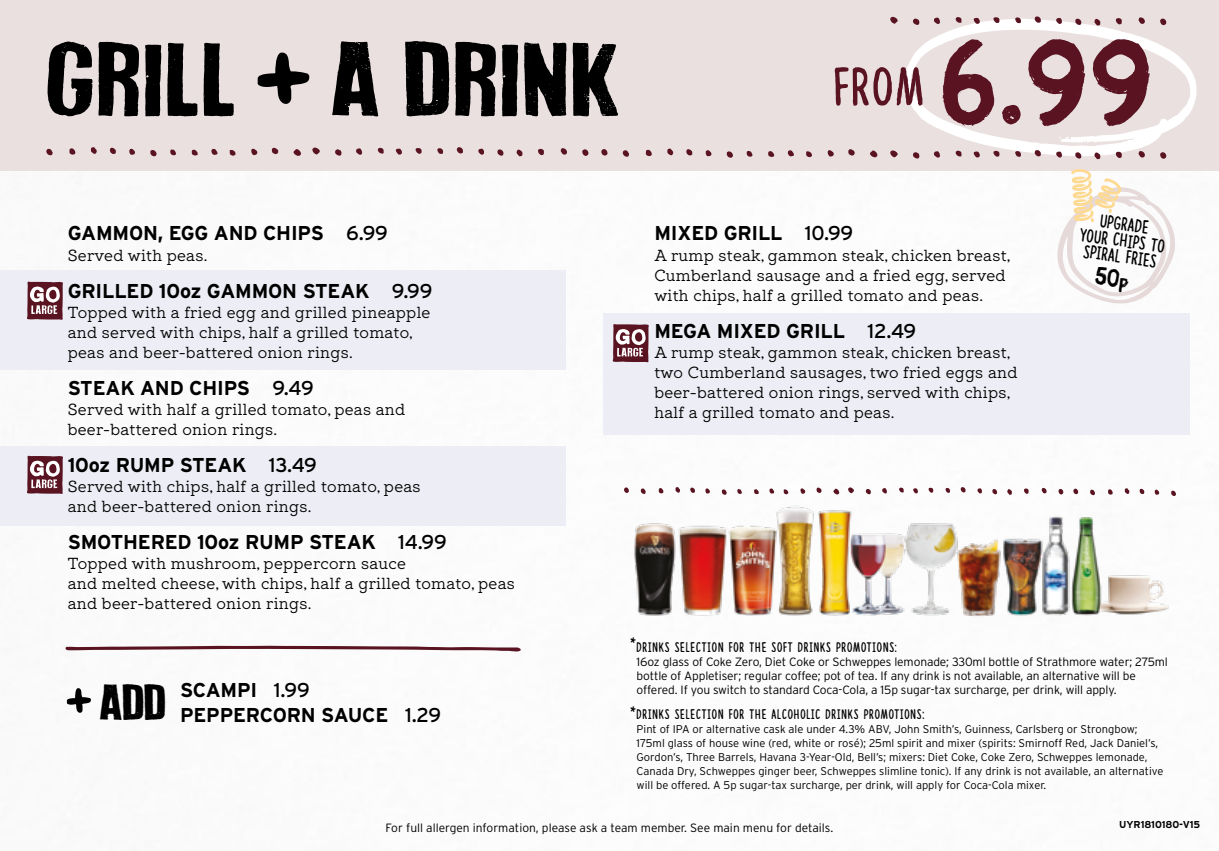
<style>
.page{position:relative;width:1219px;height:851px;background:#fff}
.page>*{position:absolute;margin:0;border:0;box-sizing:border-box;transform-origin:0 0}
.t1{font:126.4px "Fibre Vintage";color:#591321}
.t2{font:80.8px "How To Disappear";letter-spacing:.04em;color:#000}
.t3{font:54.8px "Lazingonasunnyafternoon";color:#591321}
.t4{font:38.4px "How To Disappear";color:#000}
.t5{font:700 20px/24.2px "Interstate";letter-spacing:-.01em;color:#000}
.t6{font:18.8px/16px "Lazingonasunnyafternoon";color:#000;text-align:center}
.t7{font:16px/20px "Locke";letter-spacing:.02em;color:#000}
.t8{font:16px "Lazingonasunnyafternoon";color:#000}
.t9{font:14px "Lazingonasunnyafternoon";letter-spacing:.06em;color:#000}
.t10{font:300 12px/14px "Interstate";letter-spacing:-.01em;color:#000}
.t11{font:300 11.2px/14px "Interstate";color:#000}
.t12{font:700 10px "Interstate";letter-spacing:-.01em;color:#000}
.s1{font-family:"Lazingonasunnyafternoon";font-size:177.8px}
.s2{font-weight:400}
</style>
<div class="page">
<div style="left:0;top:0;width:1219px;height:170px;background:#eae0e0"></div>
<svg style="left:722px;top:489px;width:5px;height:6px"></svg>
<svg style="left:833px;top:488px;width:6px;height:6px"></svg>
<svg style="left:783px;top:489px;width:6px;height:5px"></svg>
<svg style="left:754px;top:489px;width:5px;height:5px"></svg>
<svg style="left:737px;top:489px;width:5px;height:5px"></svg>
<svg style="left:641px;top:488px;width:5px;height:6px"></svg>
<svg style="left:800px;top:488px;width:6px;height:6px"></svg>
<svg style="left:769px;top:488px;width:5px;height:5px"></svg>
<svg style="left:705px;top:488px;width:5px;height:5px"></svg>
<svg style="left:659px;top:488px;width:5px;height:6px"></svg>
<svg style="left:624px;top:487px;width:5px;height:6px"></svg>
<svg style="left:816px;top:487px;width:6px;height:6px"></svg>
<svg style="left:690px;top:487px;width:5px;height:6px"></svg>
<svg style="left:675px;top:487px;width:5px;height:6px"></svg>
<svg style="left:1171px;top:490px;width:5px;height:6px"></svg>
<svg style="left:1090px;top:489px;width:5px;height:6px"></svg>
<svg style="left:1154px;top:489px;width:5px;height:5px"></svg>
<svg style="left:1108px;top:489px;width:5px;height:6px"></svg>
<svg style="left:1073px;top:488px;width:5px;height:7px"></svg>
<svg style="left:1139px;top:488px;width:5px;height:7px"></svg>
<svg style="left:1125px;top:488px;width:4px;height:6px"></svg>
<svg style="left:960px;top:487px;width:5px;height:6px"></svg>
<svg style="left:848px;top:487px;width:6px;height:6px"></svg>
<svg style="left:899px;top:487px;width:5px;height:6px"></svg>
<svg style="left:929px;top:487px;width:4px;height:5px"></svg>
<svg style="left:945px;top:487px;width:5px;height:6px"></svg>
<svg style="left:1042px;top:487px;width:5px;height:7px"></svg>
<svg style="left:882px;top:488px;width:5px;height:5px"></svg>
<svg style="left:913px;top:488px;width:5px;height:6px"></svg>
<svg style="left:977px;top:488px;width:5px;height:6px"></svg>
<svg style="left:1024px;top:488px;width:5px;height:6px"></svg>
<svg style="left:1058px;top:489px;width:6px;height:5px"></svg>
<svg style="left:865px;top:488px;width:6px;height:6px"></svg>
<svg style="left:992px;top:489px;width:6px;height:6px"></svg>
<svg style="left:1007px;top:489px;width:5px;height:6px"></svg>
<div style="left:0;top:270px;width:566px;height:99px;background:#edeef5"></div>
<div style="left:603px;top:313px;width:587px;height:122px;background:#edeef5"></div>
<div style="left:0;top:446px;width:566px;height:80px;background:#edeef5"></div>
<svg style="left:27px;top:281px;width:36px;height:39px"></svg>
<svg style="left:27px;top:455px;width:36px;height:39px"></svg>
<svg style="left:613px;top:324px;width:36px;height:38px"></svg>
<svg style="left:150px;top:150px;width:7px;height:7px"></svg>
<svg style="left:293px;top:149px;width:8px;height:7px"></svg>
<svg style="left:229px;top:149px;width:7px;height:7px"></svg>
<svg style="left:191px;top:149px;width:7px;height:7px"></svg>
<svg style="left:170px;top:149px;width:6px;height:7px"></svg>
<svg style="left:46px;top:148px;width:7px;height:8px"></svg>
<svg style="left:251px;top:148px;width:7px;height:7px"></svg>
<svg style="left:211px;top:148px;width:7px;height:7px"></svg>
<svg style="left:129px;top:148px;width:6px;height:7px"></svg>
<svg style="left:69px;top:148px;width:7px;height:7px"></svg>
<svg style="left:271px;top:147px;width:8px;height:7px"></svg>
<svg style="left:109px;top:147px;width:7px;height:7px"></svg>
<svg style="left:91px;top:147px;width:6px;height:7px"></svg>
<svg style="left:727px;top:151px;width:6px;height:7px"></svg>
<svg style="left:870px;top:150px;width:7px;height:7px"></svg>
<svg style="left:806px;top:151px;width:6px;height:6px"></svg>
<svg style="left:768px;top:151px;width:6px;height:6px"></svg>
<svg style="left:746px;top:151px;width:6px;height:6px"></svg>
<svg style="left:623px;top:150px;width:6px;height:7px"></svg>
<svg style="left:827px;top:150px;width:7px;height:6px"></svg>
<svg style="left:787px;top:150px;width:7px;height:6px"></svg>
<svg style="left:705px;top:150px;width:7px;height:6px"></svg>
<svg style="left:646px;top:150px;width:6px;height:6px"></svg>
<svg style="left:601px;top:149px;width:7px;height:7px"></svg>
<svg style="left:848px;top:149px;width:7px;height:7px"></svg>
<svg style="left:686px;top:149px;width:6px;height:7px"></svg>
<svg style="left:667px;top:148px;width:6px;height:7px"></svg>
<svg style="left:456px;top:147px;width:7px;height:7px"></svg>
<svg style="left:312px;top:147px;width:8px;height:8px"></svg>
<svg style="left:377px;top:148px;width:7px;height:6px"></svg>
<svg style="left:416px;top:148px;width:6px;height:6px"></svg>
<svg style="left:437px;top:148px;width:7px;height:6px"></svg>
<svg style="left:561px;top:148px;width:6px;height:7px"></svg>
<svg style="left:356px;top:148px;width:7px;height:7px"></svg>
<svg style="left:395px;top:148px;width:7px;height:7px"></svg>
<svg style="left:478px;top:149px;width:6px;height:6px"></svg>
<svg style="left:538px;top:148px;width:6px;height:7px"></svg>
<svg style="left:582px;top:149px;width:7px;height:7px"></svg>
<svg style="left:335px;top:149px;width:7px;height:7px"></svg>
<svg style="left:497px;top:149px;width:7px;height:7px"></svg>
<svg style="left:516px;top:149px;width:7px;height:7px"></svg>
<svg style="left:890px;top:150px;width:8px;height:7px"></svg>
<svg style="left:890px;top:17px;width:8px;height:7px"></svg>
<svg style="left:905px;top:16px;width:292px;height:144px"></svg>
<svg style="left:65px;top:645px;width:456px;height:6px"></svg>
<svg style="left:67px;top:688px;width:24px;height:24px"></svg>
<img style="left:634px;top:505px;width:535px;height:112px">
<svg style="left:1055px;top:169px;width:121px;height:135px"></svg>
<h2 class="t2" style="left:47px;top:34px;width:575px">GRILL <span class="s1">+</span> A DRINK</h2>
<h3 class="t3" style="left:833px;top:54px;width:92px">FROM</h3>
<h1 class="t1" style="left:940px;top:37px;width:214px">6.99</h1>
<p class="t5" style="left:68px;top:221px;width:322px">GAMMON, EGG AND CHIPS <span class="s2">6.99</span></p>
<p class="t7" style="left:68px;top:245px;width:141px">Served with peas.</p>
<p class="t5" style="left:68px;top:278px;width:366px">GRILLED 10oz GAMMON STEAK <span class="s2">9.99</span></p>
<p class="t7" style="left:68px;top:302px;width:364px">Topped with a fried egg and grilled pineapple and served with chips, half a grilled tomato, peas and beer-battered onion rings.</p>
<p class="t5" style="left:68px;top:375px;width:247px">STEAK AND CHIPS <span class="s2">9.49</span></p>
<p class="t7" style="left:68px;top:399px;width:339px">Served with half a grilled tomato, peas and beer-battered onion rings.</p>
<p class="t5" style="left:68px;top:452px;width:251px">10oz RUMP STEAK <span class="s2">13.49</span></p>
<p class="t7" style="left:68px;top:476px;width:354px">Served with chips, half a grilled tomato, peas and beer-battered onion rings.</p>
<p class="t5" style="left:68px;top:529px;width:381px">SMOTHERED 10oz RUMP STEAK <span class="s2">14.99</span></p>
<p class="t7" style="left:68px;top:553px;width:448px">Topped with mushroom, peppercorn sauce<br>and melted cheese, with chips, half a grilled tomato, peas and beer-battered onion rings.</p>
<h3 class="t4" style="left:100px;top:680px;width:68px">ADD</h3>
<p class="t5" style="left:180px;top:677px;width:263px">SCAMPI <span class="s2">1.99<br></span>PEPPERCORN SAUCE <span class="s2">1.29</span></p>
<p class="t5" style="left:654px;top:221px;width:200px">MIXED GRILL <span class="s2">10.99</span></p>
<p class="t7" style="left:654px;top:245px;width:358px">A rump steak, gammon steak, chicken breast,<br>Cumberland sausage and a fried egg, served with chips, half a grilled tomato and peas.</p>
<p class="t5" style="left:654px;top:318px;width:263px">MEGA MIXED GRILL <span class="s2">12.49</span></p>
<p class="t7" style="left:654px;top:342px;width:365px">A rump steak, gammon steak, chicken breast, two Cumberland sausages, two fried eggs and beer-battered onion rings, served with chips, half a grilled tomato and peas.</p>
<p class="t6" style="left:1083px;top:210px;width:88px;rotate:8deg">upgrade<br>your chips to spiral fries</p>
<p class="t8" style="left:631px;top:636px;width:7px">*</p>
<p class="t9" style="left:637px;top:638px;width:262px">DRINKS SELECTION FOR THE SOFT DRINKS PROMOTIONS:</p>
<p class="t10" style="left:637px;top:654px;width:533px">16oz glass of Coke Zero, Diet Coke or Schweppes lemonade; 330ml bottle of Strathmore water; 275ml bottle of Appletiser; regular coffee; pot of tea. If any drink is not available, an alternative will be offered. If you switch to standard Coca-Cola, a 15p sugar-tax surcharge, per drink, will apply.</p>
<p class="t9" style="left:637px;top:705px;width:289px">DRINKS SELECTION FOR THE ALCOHOLIC DRINKS PROMOTIONS:</p>
<p class="t11" style="left:637px;top:721px;width:528px">Pint of IPA or alternative cask ale under 4.3% ABV, John Smith’s, Guinness, Carlsberg or Strongbow; 175ml glass of house wine (red, white or rosé); 25ml spirit and mixer (spirits: Smirnoff Red, Jack Daniel’s, Gordon’s, Three Barrels, Havana 3-Year-Old, Bell’s; mixers: Diet Coke, Coke Zero, Schweppes lemonade, Canada Dry, Schweppes ginger beer, Schweppes slimline tonic). If any drink is not available, an alternative will be offered. A 5p sugar-tax surcharge, per drink, will apply for Coca-Cola mixer.</p>
<p class="t8" style="left:631px;top:704px;width:7px">*</p>
<p class="t10" style="left:386px;top:820px;width:449px">For full allergen information, please ask a team member. See main menu for details.</p>
<p class="t12" style="left:1119px;top:819px;width:82px">UYR1810180-V15</p>
</div>
